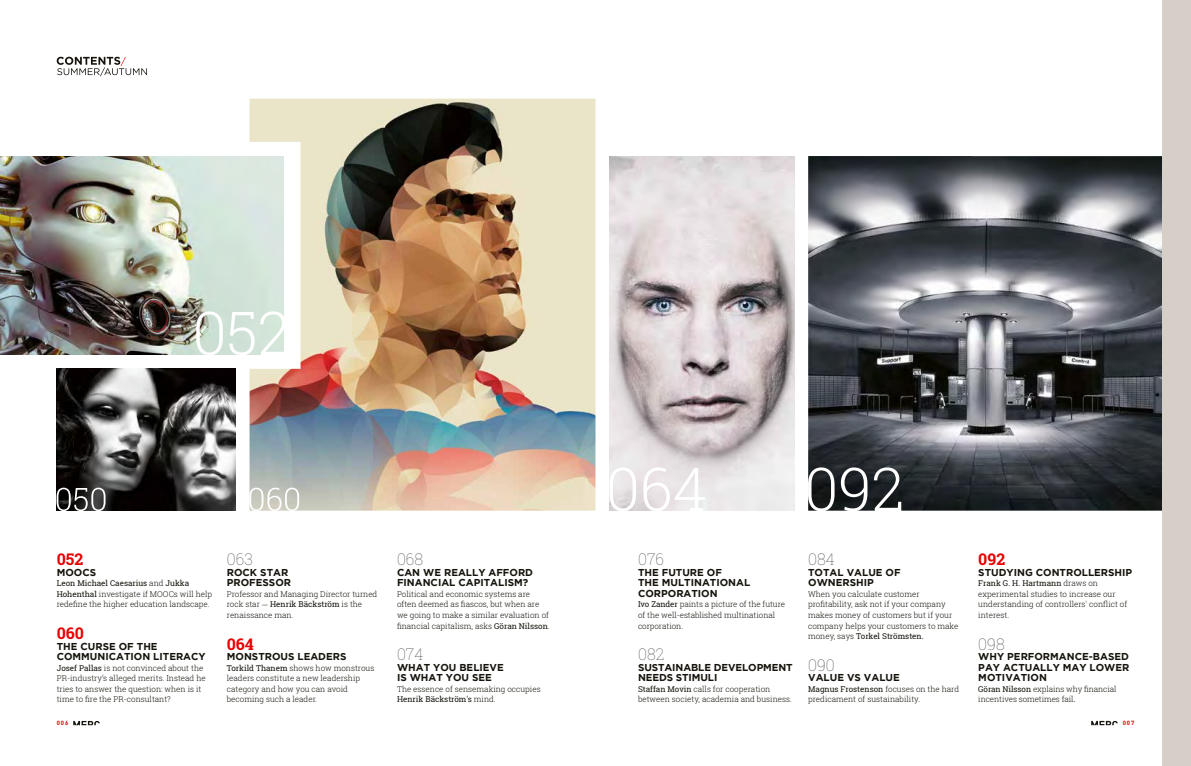
<style>
.page{position:relative;width:1191px;height:766px;background:#fff}
.page>*{position:absolute;margin:0;border:0;box-sizing:border-box;transform-origin:0 0}
.t1{font:100 16px "Roboto Slab";color:#50514f}
.t2{font:700 16px "Roboto Slab";color:#e70002}
.t3{font:700 10px/10.5px "Gotham";color:#15130b}
.t4{font:300 8px/10.5px "Roboto Slab";color:#15130b}
.t5{font:700 6px "DIN";letter-spacing:.15em;color:#e70002}
.s1{font-weight:400}
</style>
<div class="page">
<svg style="left:73px;top:720px;width:27px;height:5px"></svg>
<svg style="left:1091px;top:720px;width:26px;height:5px"></svg>
<svg style="left:57px;top:57px;width:90px;height:19px"></svg>
<img style="left:808px;top:156px;width:354px;height:354px">
<div style="left:1162px;top:0;width:29px;height:765px;background:#d6cfc8"></div>
<img style="left:249px;top:99px;width:346px;height:411px">
<img style="left:609px;top:156px;width:185px;height:354px">
<img style="left:0;top:156px;width:283px;height:198px">
<svg style="left:196px;top:311px;width:91px;height:51px"></svg>
<svg style="left:249px;top:487px;width:50px;height:24px"></svg>
<svg style="left:609px;top:467px;width:96px;height:44px"></svg>
<svg style="left:808px;top:467px;width:93px;height:44px"></svg>
<img style="left:57px;top:369px;width:178px;height:141px">
<svg style="left:57px;top:487px;width:49px;height:24px"></svg>
<h1 class="t2" style="left:57px;top:548px;width:28px">052</h1>
<p class="t3" style="left:57px;top:566px;width:41px">MOOCS</p>
<p class="t4" style="left:57px;top:578px;width:157px"><span class="s1">Leon Michael Caesarius</span> and <span class="s1">Jukka<br>Hohenthal</span> investigate if MOOCs will help redefine the higher education landscape.</p>
<h1 class="t2" style="left:57px;top:622px;width:29px">060</h1>
<p class="t3" style="left:57px;top:640px;width:150px">THE CURSE OF THE<br>COMMUNICATION LITERACY</p>
<p class="t4" style="left:57px;top:662px;width:150px"><span class="s1">Josef Pallas</span> is not convinced about the PR-industry’s alleged merits. Instead he tries to answer the question: when is it time to fire the PR-consultant?</p>
<h1 class="t1" style="left:227px;top:548px;width:28px">063</h1>
<p class="t3" style="left:227px;top:566px;width:66px">ROCK STAR<br>PROFESSOR</p>
<p class="t4" style="left:227px;top:588px;width:152px">Professor and Managing Director turned rock star</p>
<p class="t4" style="left:227px;top:599px;width:137px;text-indent:43px"><span class="s1">Henrik Bäckström</span> is the renaissance man.</p>
<h1 class="t2" style="left:227px;top:632px;width:29px">064</h1>
<p class="t3" style="left:227px;top:650px;width:121px">MONSTROUS LEADERS</p>
<p class="t4" style="left:227px;top:662px;width:149px"><span class="s1">Torkild Thanem</span> shows how monstrous leaders constitute a new leadership category and how you can avoid becoming such a leader.</p>
<h1 class="t1" style="left:397px;top:548px;width:28px">068</h1>
<p class="t3" style="left:397px;top:566px;width:138px">CAN WE REALLY AFFORD<br>FINANCIAL CAPITALISM?</p>
<p class="t4" style="left:397px;top:588px;width:154px">Political and economic systems are often deemed as fiascos, but when are we going to make a similar evaluation of financial capitalism, asks <span class="s1">Göran Nilsson</span>.</p>
<h1 class="t1" style="left:397px;top:643px;width:28px">074</h1>
<p class="t3" style="left:397px;top:661px;width:108px">WHAT YOU BELIEVE<br>IS WHAT YOU SEE</p>
<p class="t4" style="left:397px;top:683px;width:145px">The essence of sensemaking occupies<br><span class="s1">Henrik Bäckström's</span> mind.</p>
<h1 class="t1" style="left:638px;top:548px;width:28px">076</h1>
<p class="t3" style="left:638px;top:566px;width:114px">THE FUTURE OF<br>THE MULTINATIONAL<br>CORPORATION</p>
<p class="t4" style="left:638px;top:599px;width:149px"><span class="s1">Ivo Zander</span> paints a picture of the future of the well-established multinational corporation.</p>
<h1 class="t1" style="left:638px;top:643px;width:28px">082</h1>
<p class="t3" style="left:638px;top:661px;width:156px">SUSTAINABLE DEVELOPMENT<br>NEEDS STIMULI</p>
<p class="t4" style="left:638px;top:683px;width:155px"><span class="s1">Staffan Movin</span> calls for cooperation between society, academia and business.</p>
<h1 class="t1" style="left:808px;top:548px;width:28px">084</h1>
<p class="t3" style="left:808px;top:566px;width:94px">TOTAL VALUE OF<br>OWNERSHIP</p>
<p class="t4" style="left:808px;top:588px;width:152px">When you calculate customer profitability, ask not if your company makes money of customers but if your company helps your customers to make money, says <span class="s1">Torkel Strömsten.</span></p>
<h1 class="t1" style="left:808px;top:653px;width:28px">090</h1>
<p class="t3" style="left:808px;top:671px;width:16px">VALUE</p>
<p class="t3" style="left:847px;top:671px;width:33px">VS VALUE</p>
<p class="t4" style="left:808px;top:683px;width:152px"><span class="s1">Magnus Frostenson</span> focuses on the hard predicament of sustainability.</p>
<h1 class="t2" style="left:978px;top:548px;width:28px">092</h1>
<p class="t3" style="left:978px;top:566px;width:8px">STUDYING</p>
<p class="t3" style="left:1035px;top:566px;width:8px">CONTROLLERSHIP</p>
<p class="t4" style="left:978px;top:578px;width:150px"><span class="s1">Frank G. H. Hartmann</span> draws on experimental studies to increase our understanding of controllers' conflict of interest.</p>
<h1 class="t1" style="left:978px;top:632px;width:28px">098</h1>
<p class="t3" style="left:978px;top:650px;width:10px">WHY</p>
<p class="t3" style="left:1007px;top:650px;width:9px">PERFORMANCE</p>
<p class="t3" style="left:1088px;top:650px;width:13px">-BASED</p>
<p class="t3" style="left:978px;top:661px;width:8px">PAY</p>
<p class="t3" style="left:1003px;top:661px;width:9px">ACTUALLY</p>
<p class="t3" style="left:1062px;top:661px;width:9px">MAY</p>
<p class="t3" style="left:1089px;top:661px;width:9px">LOWER</p>
<p class="t3" style="left:978px;top:671px;width:8px">MOTI</p>
<p class="t3" style="left:1005px;top:671px;width:16px">VATION</p>
<p class="t4" style="left:978px;top:683px;width:140px"><span class="s1">Göran Nilsson</span> explains why financial incentives sometimes fail<span class="s1">.</span></p>
<p class="t5" style="left:57px;top:718px;width:13px">006</p>
<p class="t5" style="left:1122px;top:718px;width:13px">007</p>
</div>
